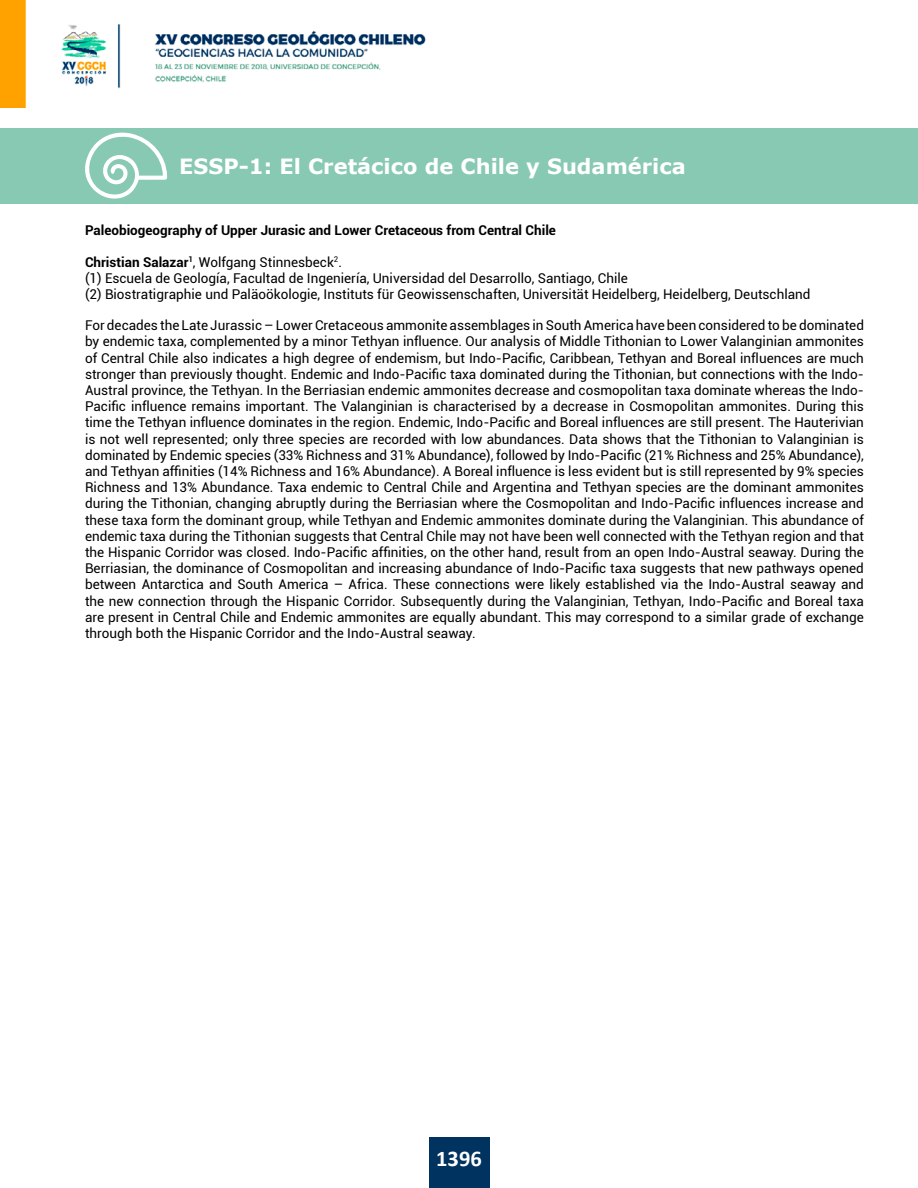
<style>
.page{position:relative;width:918px;height:1188px;background:#fff}
.page>*{position:absolute;margin:0;border:0;box-sizing:border-box;transform-origin:0 0}
.t1{font:700 22.5px "Calibri";color:#fff}
.t2{font:700 21px "Verdana";color:#fff}
.t3{font:13.5px/16.2px "Roboto";color:#000}
.t4{font:700 13.5px "Roboto";color:#000}
.s1{font-weight:700}
</style>
<div class="page">
<img style="left:0;top:0;width:426px;height:108px">
<div style="left:429px;top:1138px;width:60px;height:50px;background:#00335f"></div>
<div style="left:0;top:128px;width:918px;height:75px;background:#88c9b3"></div>
<svg style="left:85px;top:132px;width:82px;height:67px"></svg>
<h2 class="t2" style="left:179px;top:151px;width:508px">ESSP-1: El Cretácico de Chile y Sudamérica</h2>
<p class="t4" style="left:85px;top:221px;width:472px">Paleobiogeography of Upper Jurasic and Lower Cretaceous from Central Chile</p>
<p class="t3" style="left:85px;top:253px;width:727px"><span class="s1">Christian Salazar</span><sup>1</sup>, Wolfgang Stinnesbeck<sup>2</sup>.<br>(1) Escuela de Geología, Facultad de Ingeniería, Universidad del Desarrollo, Santiago, Chile<br>(2) Biostratigraphie und Paläoökologie, Instituts für Geowissenschaften, Universität Heidelberg, Heidelberg, Deutschland</p>
<p class="t3" style="left:85px;top:317px;width:780px;text-align:justify">For decades the Late Jurassic – Lower Cretaceous ammonite assemblages in South America have been considered to be dominated by endemic taxa, complemented by a minor Tethyan influence. Our analysis of Middle Tithonian to Lower Valanginian ammonites of Central Chile also indicates a high degree of endemism, but Indo-Pacific, Caribbean, Tethyan and Boreal influences are much stronger than previously thought. Endemic and Indo-Pacific taxa dominated during the Tithonian, but connections with the Indo-Austral province, the Tethyan. In the Berriasian endemic ammonites decrease and cosmopolitan taxa dominate whereas the Indo-Pacific influence remains important. The Valanginian is characterised by a decrease in Cosmopolitan ammonites. During this time the Tethyan influence dominates in the region. Endemic, Indo-Pacific and Boreal influences are still present. The Hauterivian is not well represented; only three species are recorded with low abundances. Data shows that the Tithonian to Valanginian is dominated by Endemic species (33% Richness and 31% Abundance), followed by Indo-Pacific (21% Richness and 25% Abundance), and Tethyan affinities (14% Richness and 16% Abundance). A Boreal influence is less evident but is still represented by 9% species Richness and 13% Abundance. Taxa endemic to Central Chile and Argentina and Tethyan species are the dominant ammonites during the Tithonian, changing abruptly during the Berriasian where the Cosmopolitan and Indo-Pacific influences increase and these taxa form the dominant group, while Tethyan and Endemic ammonites dominate during the Valanginian. This abundance of endemic taxa during the Tithonian suggests that Central Chile may not have been well connected with the Tethyan region and that the Hispanic Corridor was closed. Indo-Pacific affinities, on the other hand, result from an open Indo-Austral seaway. During the Berriasian, the dominance of Cosmopolitan and increasing abundance of Indo-Pacific taxa suggests that new pathways opened between Antarctica and South America – Africa. These connections were likely established via the Indo-Austral seaway and the new connection through the Hispanic Corridor. Subsequently during the Valanginian, Tethyan, Indo-Pacific and Boreal taxa are present in Central Chile and Endemic ammonites are equally abundant. This may correspond to a similar grade of exchange through both the Hispanic Corridor and the Indo-Austral seaway.</p>
<h1 class="t1" style="left:436px;top:1143px;width:47px">1396</h1>
</div>
